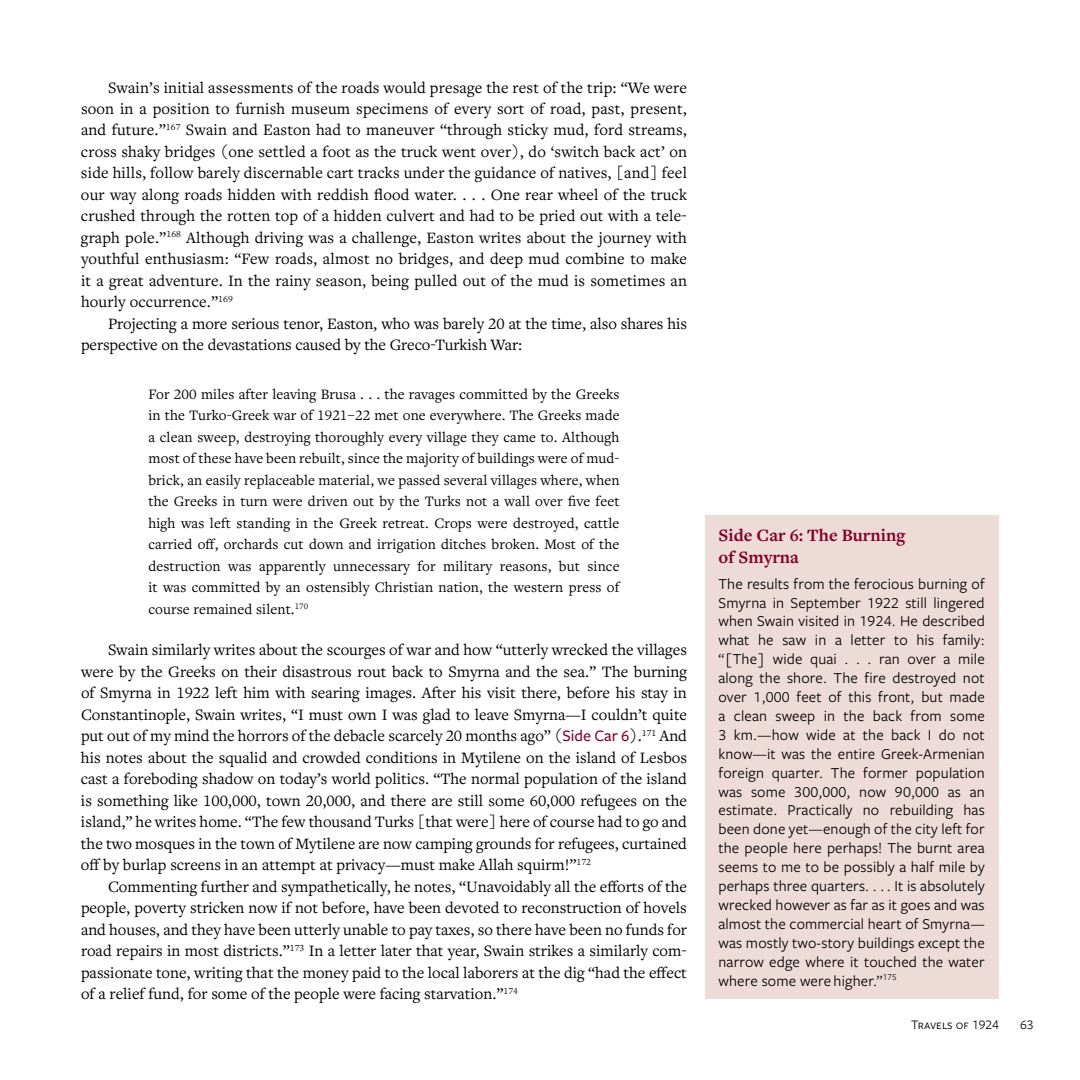
<style>
.page{position:relative;width:1080px;height:1080px;background:#fff}
.page>*{position:absolute;margin:0;border:0;box-sizing:border-box;transform-origin:0 0}
.Side_Car_Title{font:700 18px/21.6px "Freight Text Pro";color:#840029}
.Body_Text{font:16.5px/21.5px "Freight Text Pro";color:#000;text-align:justify}
.Side_Car_Text{font:15.75px/18.9px "Freight Sans Pro";letter-spacing:.01em;color:#000;text-align:justify}
.Block_Quotation__1st_Paragraph{font:15px/21.5px "Freight Text Pro";letter-spacing:.01em;color:#000;text-align:justify}
.t1{font:13.5px "Freight Sans Pro";color:#000}
.s1{font-family:"Freight Sans Pro";font-weight:500;color:#840029}
</style>
<div class="page">
<div style="left:705px;top:515px;width:293px;height:484px;background:#eddbd8"></div>
<p class="Body_Text" style="left:81px;top:76px;width:608px;text-indent:27px">Swain’s initial assessments of the roads would presage the rest of the trip: “We were soon in a position to furnish museum specimens of every sort of road, past, present, and future.”<sup>167</sup> Swain and Easton had to maneuver “through sticky mud, ford streams, cross shaky bridges (one settled a foot as the truck went over), do ‘switch back act’ on side hills, follow barely discernable cart tracks under the guidance of natives, [and] feel our way along roads hidden with reddish flood water. . . . One rear wheel of the truck crushed through the rotten top of a hidden culvert and had to be pried out with a tele&shy;graph pole.”<sup>168</sup> Although driving was a challenge, Easton writes about the journey with youthful enthusiasm: “Few roads, almost no bridges, and deep mud combine to make it a great adventure. In the rainy season, being pulled out of the mud is sometimes an hourly occurrence.”<sup>169</sup></p>
<p class="Body_Text" style="left:81px;top:312px;width:608px;text-indent:27px">Projecting a more serious tenor, Easton, who was barely 20 at the time, also shares his perspective on the devastations caused by the Greco-Turkish War:</p>
<p class="Block_Quotation__1st_Paragraph" style="left:148px;top:383px;width:473px">For 200 miles after leaving Brusa . . . the ravages committed by the Greeks in the Turko-Greek war of 1921–22 met one everywhere. The Greeks made a clean sweep, destroying thoroughly every village they came to. Although most of these have been rebuilt, since the majority of buildings were of mud&shy;brick, an easily replaceable material, we passed several villages where, when the Greeks in turn were driven out by the Turks not a wall over five feet high was left standing in the Greek retreat. Crops were destroyed, cattle carried off, orchards cut down and irrigation ditches broken. Most of the destruction was apparently unnecessary for military reasons, but since it was committed by an ostensibly Christian nation, the western press of course remained silent.<sup>170</sup></p>
<p class="Body_Text" style="left:81px;top:639px;width:608px;text-indent:27px">Swain similarly writes about the scourges of war and how “utterly wrecked the villages were by the Greeks on their disastrous rout back to Smyrna and the sea.” The burning of Smyrna in 1922 left him with searing images. After his visit there, before his stay in Constantinople, Swain writes, “I must own I was glad to leave Smyrna—I couldn’t quite put out of my mind the horrors of the debacle scarcely 20 months ago” (<span class="s1">Side Car 6</span>).<sup>171</sup> And his notes about the squalid and crowded conditions in Mytilene on the island of Lesbos cast a foreboding shadow on today’s world politics. “The normal population of the island is something like 100,000, town 20,000, and there are still some 60,000 refugees on the island,” he writes home. “The few thousand Turks [that were] here of course had to go and the two mosques in the town of Mytilene are now camping grounds for refugees, curtained off by burlap screens in an attempt at privacy—must make Allah squirm!”<sup>172</sup></p>
<p class="Body_Text" style="left:81px;top:875px;width:608px;text-indent:27px">Commenting further and sympathetically, he notes, “Unavoidably all the efforts of the people, poverty stricken now if not before, have been devoted to reconstruction of hovels and houses, and they have been utterly unable to pay taxes, so there have been no funds for road repairs in most districts.”<sup>173</sup> In a letter later that year, Swain strikes a similarly com&shy;passionate tone, writing that the money paid to the local laborers at the dig “had the effect of a relief fund, for some of the people were facing starvation.”<sup>174</sup></p>
<h2 class="Side_Car_Title" style="left:718px;top:524px;width:188px">Side Car 6: The Burning of Smyrna</h2>
<p class="Side_Car_Text" style="left:718px;top:573px;width:268px">The results from the ferocious burning of Smyrna in September 1922 still lingered when Swain visited in 1924. He described what he saw in a letter to his family: “[The] wide quai . . . ran over a mile along the shore. The fire destroyed not over 1,000 feet of this front, but made a clean sweep in the back from some 3 km.—how wide at the back I do not know—it was the entire Greek-Armenian foreign quarter. The former population was some 300,000, now 90,000 as an estimate. Practically no rebuilding has been done yet—enough of the city left for the people here perhaps! The burnt area seems to me to be possibly a half mile by perhaps three quarters. . . . It is absolutely wrecked however as far as it goes and was almost the commercial heart of Smyrna— was mostly two-story buildings except the narrow edge where it touched the water where some were higher.”<sup>175</sup></p>
<p class="t1" style="left:911px;top:1016px;width:89px">Travels of 1924</p>
<p class="t1" style="left:1020px;top:1016px;width:15px">63</p>
</div>
